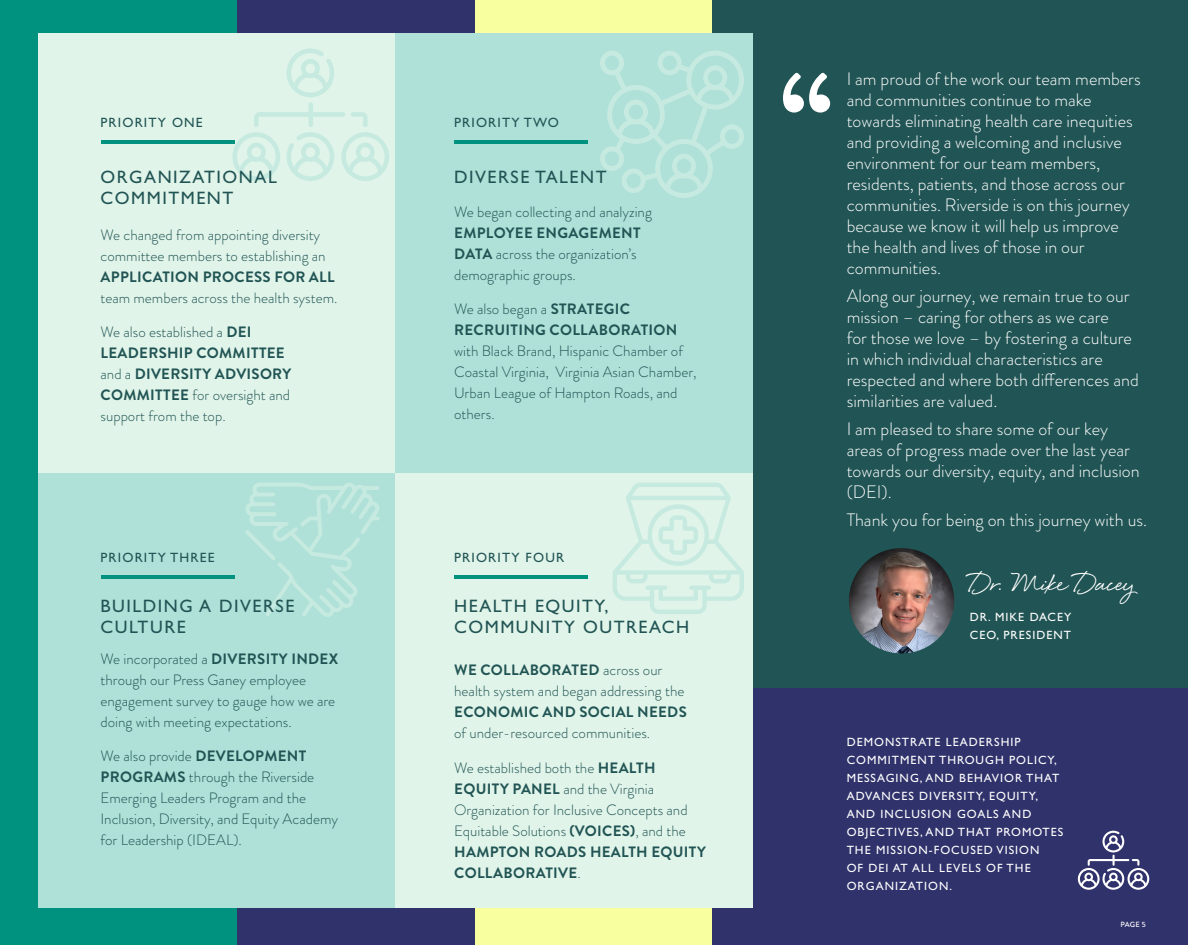
<style>
.page{position:relative;width:1188px;height:945px;background:#fff}
.page>*{position:absolute;margin:0;border:0;box-sizing:border-box;transform-origin:0 0}
.t1{font:700 135.9px "Brandon Grotesque";color:#fff}
.t2{font:42.9px "Eye Catching Pro";color:#fff}
.t3{font:300 18px/21px "Brandon Grotesque";color:#fff}
.t4{font:18px/21px "Gill Sans Std";letter-spacing:.085em;color:#215454}
.t5{font:300 15px/21px "Brandon Grotesque";color:#215454}
.t6{font:13.5px "Gill Sans Std";letter-spacing:.085em;color:#215454}
.t7{font:12px/18px "Gill Sans Std";letter-spacing:.085em;color:#fff}
.t8{font:500 7.5px "Brandon Grotesque";color:#fff}
.s1{font-weight:700}
</style>
<div class="page">
<div style="left:0;top:0;width:693px;height:945px;background:#00927e"></div>
<div style="left:475px;top:0;width:238px;height:945px;background:#f7ff9f"></div>
<div style="left:237px;top:0;width:237px;height:945px;background:#30326b"></div>
<div style="left:713px;top:0;width:475px;height:945px;background:#30326b"></div>
<svg style="left:1078px;top:831px;width:71px;height:59px"></svg>
<div style="left:713px;top:0;width:475px;height:687px;background:#215454"></div>
<div style="left:38px;top:470px;width:358px;height:438px;background:#afe1d8"></div>
<div style="left:395px;top:470px;width:358px;height:438px;background:#e0f4e9"></div>
<hr style="left:101px;top:575px;width:133px;height:3px;background:#00927e">
<hr style="left:454px;top:575px;width:134px;height:3px;background:#00927e">
<svg style="left:245px;top:483px;width:135px;height:134px"></svg>
<svg style="left:613px;top:483px;width:131px;height:131px"></svg>
<img style="left:849px;top:548px;width:105px;height:105px;border-radius:53px">
<div style="left:38px;top:33px;width:358px;height:439px;background:#e0f4e9"></div>
<svg style="left:232px;top:48px;width:157px;height:133px"></svg>
<div style="left:395px;top:33px;width:358px;height:439px;background:#afe1d8"></div>
<svg style="left:600px;top:51px;width:144px;height:147px"></svg>
<hr style="left:101px;top:140px;width:133px;height:3px;background:#00927e">
<hr style="left:454px;top:140px;width:134px;height:3px;background:#00927e">
<p class="t6" style="left:101px;top:115px;width:104px">PRIORITY ONE</p>
<p class="t6" style="left:454px;top:115px;width:106px">PRIORITY TWO</p>
<p class="t4" style="left:101px;top:167px;width:178px">ORGANIZATIONAL</p>
<p class="t4" style="left:101px;top:188px;width:134px">COMMITMENT</p>
<p class="t5" style="left:101px;top:224px;width:238px">We changed from appointing diversity committee members to establishing an <span class="s1">APPLICATION PROCESS FOR ALL </span>team members across the health system.</p>
<p class="t5" style="left:101px;top:322px;width:192px">We also established a <span class="s1">DEI<br>LEADERSHIP COMMITTEE </span>and a <span class="s1">DIVERSITY ADVISORY<br>COMMITTEE</span> for oversight and support from the top.</p>
<p class="t4" style="left:454px;top:167px;width:154px">DIVERSE TALENT</p>
<p class="t5" style="left:454px;top:201px;width:199px">We began collecting and analyzing<br><span class="s1">EMPLOYEE ENGAGEMENT<br>DATA</span> across the organization’s demographic groups.</p>
<p class="t5" style="left:454px;top:299px;width:244px">We also began a <span class="s1">STRATEGIC<br>RECRUITING COLLABORATION </span>with Black Brand, Hispanic Chamber of<br>Coastal Virginia, Virginia Asian Chamber,<br>Urban League of Hampton Roads, and others.</p>
<p class="t6" style="left:101px;top:550px;width:115px">PRIORITY THREE</p>
<p class="t6" style="left:454px;top:550px;width:112px">PRIORITY FOUR</p>
<p class="t4" style="left:101px;top:595px;width:195px">BUILDING A DIVERSE<br>CULTURE</p>
<p class="t5" style="left:101px;top:648px;width:239px">We incorporated a <span class="s1">DIVERSITY INDEX </span>through our Press Ganey employee engagement survey to gauge how we are doing with meeting expectations.</p>
<p class="t5" style="left:101px;top:746px;width:239px">We also provide <span class="s1">DEVELOPMENT<br>PROGRAMS</span> through the Riverside<br>Emerging Leaders Program and the<br>Inclusion, Diversity, and Equity Academy for Leadership (IDEAL).</p>
<p class="t4" style="left:454px;top:595px;width:237px">HEALTH EQUITY,<br>COMMUNITY OUTREACH</p>
<p class="t5" style="left:454px;top:660px;width:234px"><span class="s1">WE COLLABORATED</span> across our health system and began addressing the<br><span class="s1">ECONOMIC AND SOCIAL NEEDS </span>of under-resourced communities.</p>
<p class="t5" style="left:454px;top:757px;width:253px">We established both the <span class="s1">HEALTH<br>EQUITY PANEL</span> and the Virginia<br>Organization for Inclusive Concepts and<br>Equitable Solutions <span class="s1">(VOICES)</span>, and the<br><span class="s1">HAMPTON ROADS HEALTH EQUITY<br>COLLABORATIVE</span>.</p>
<p class="t1" style="left:780px;top:27px;width:55px">“</p>
<p class="t3" style="left:847px;top:69px;width:296px">I am proud of the work our team members and communities continue to make towards eliminating health care inequities and providing a welcoming and inclusive environment for our team members, residents, patients, and those across our communities. Riverside is on this journey because we know it will help us improve the health and lives of those in our communities.</p>
<p class="t3" style="left:847px;top:286px;width:294px">Along our journey, we remain true to our mission – caring for others as we care<br>for those we love – by fostering a culture in which individual characteristics are respected and where both differences and similarities are valued.</p>
<p class="t3" style="left:847px;top:418px;width:295px">I am pleased to share some of our key areas of progress made over the last year towards our diversity, equity, and inclusion (DEI).</p>
<p class="t3" style="left:847px;top:509px;width:302px">Thank you for being on this journey with us.</p>
<p class="t2" style="left:968px;top:566px;width:168px">Dr. Mike Dacey</p>
<p class="t7" style="left:970px;top:608px;width:103px">DR. MIKE DACEY</p>
<p class="t7" style="left:970px;top:626px;width:103px">CEO, PRESIDENT</p>
<p class="t7" style="left:847px;top:733px;width:218px">DEMONSTRATE LEADERSHIP<br>COMMITMENT THROUGH POLICY,<br>MESSAGING, AND BEHAVIOR THAT<br>ADVANCES DIVERSITY, EQUITY,<br>AND INCLUSION GOALS AND<br>OBJECTIVES, AND THAT PROMOTES<br>THE MISSION-FOCUSED VISION<br>OF DEI AT ALL LEVELS OF THE<br>ORGANIZATION.</p>
<p class="t8" style="left:1121px;top:920px;width:27px">PAGE 5</p>
</div>
